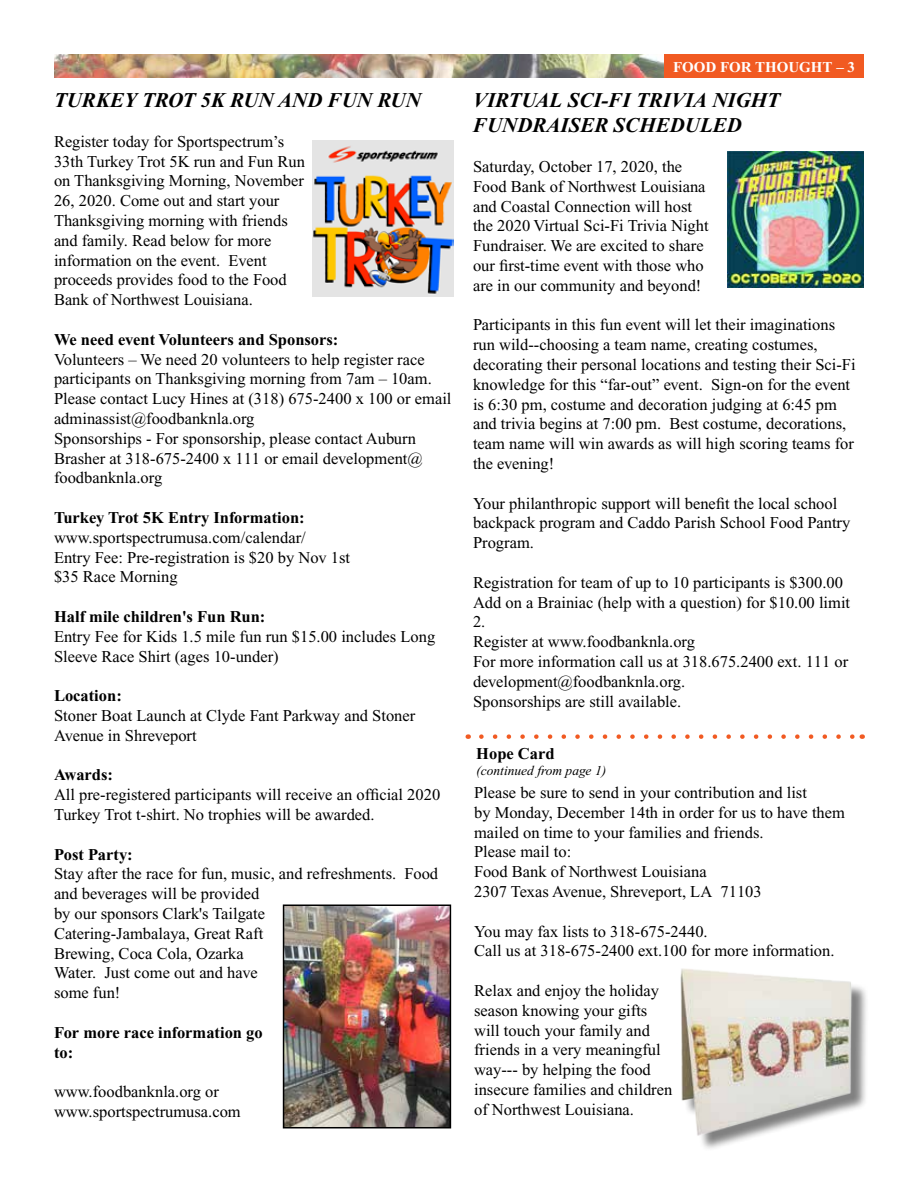
<style>
.page{position:relative;width:918px;height:1188px;background:#fff}
.page>*{position:absolute;margin:0;border:0;box-sizing:border-box;transform-origin:0 0}
.t1{font:italic 700 21px/25.2px "Times New Roman";color:#000}
.t2{font:16.5px/19.8px "Times New Roman";color:#000}
.t3{font:700 16.5px/19.8px "Times New Roman";color:#000}
.t4{font:700 15px "Times New Roman";color:#fff}
.t5{font:italic 13.5px "Times New Roman";color:#000}
</style>
<div class="page">
<img style="left:54px;top:54px;width:610px;height:24px">
<div style="left:664px;top:54px;width:200px;height:24px;background:#f15a22"></div>
<img style="left:727px;top:151px;width:137px;height:137px">
<img style="left:313px;top:140px;width:141px;height:157px">
<img style="left:286px;top:907px;width:162px;height:218px">
<div style="left:283px;top:904px;width:168px;height:224px;border:2px solid #000"></div>
<svg style="left:481px;top:734px;width:374px;height:5px"></svg>
<div style="left:683px;top:971px;width:185px;height:181px;background:#000;opacity:.5"></div>
<img style="left:680px;top:968px;width:184px;height:169px">
<p class="t1" style="left:54px;top:88px;width:368px">TURKEY TROT 5K RUN AND FUN RUN</p>
<p class="t2" style="left:54px;top:131px;width:253px">Register today for Sportspectrum’s 33th Turkey Trot 5K run and Fun Run on Thanksgiving Morning, November 26, 2020. Come out and start your Thanksgiving morning with friends and family. Read below for more information on the event. Event proceeds provides food to the Food Bank of Northwest Louisiana.</p>
<p class="t3" style="left:54px;top:329px;width:286px">We need event Volunteers and Sponsors:</p>
<p class="t2" style="left:54px;top:349px;width:399px">Volunteers – We need 20 volunteers to help register race participants on Thanksgiving morning from 7am – 10am.<br>Please contact Lucy Hines at (318) 675-2400 x 100 or email adminassist@foodbanknla.org<br>Sponsorships - For sponsorship, please contact Auburn Brasher at 318-675-2400 x 111 or email development@ foodbanknla.org</p>
<p class="t3" style="left:54px;top:508px;width:252px">Turkey Trot 5K Entry Information:</p>
<p class="t2" style="left:54px;top:527px;width:298px">www.sportspectrumusa.com/calendar/<br>Entry Fee: Pre-registration is $20 by Nov 1st $35 Race Morning</p>
<p class="t3" style="left:54px;top:607px;width:213px">Half mile children's Fun Run:</p>
<p class="t2" style="left:54px;top:626px;width:383px">Entry Fee for Kids 1.5 mile fun run $15.00 includes Long<br>Sleeve Race Shirt (ages 10-under)</p>
<p class="t3" style="left:54px;top:686px;width:69px">Location:</p>
<p class="t2" style="left:54px;top:706px;width:363px">Stoner Boat Launch at Clyde Fant Parkway and Stoner<br>Avenue in Shreveport</p>
<p class="t3" style="left:54px;top:765px;width:61px">Awards:</p>
<p class="t2" style="left:54px;top:785px;width:388px">All pre-registered participants will receive an official 2020<br>Turkey Trot t-shirt. No trophies will be awarded.</p>
<p class="t3" style="left:54px;top:844px;width:80px">Post Party:</p>
<p class="t2" style="left:54px;top:864px;width:386px">Stay after the race for fun, music, and refreshments. Food and beverages will be provided<br>by our sponsors Clark's Tailgate<br>Catering-Jambalaya, Great Raft<br>Brewing, Coca Cola, Ozarka<br>Water. Just come out and have<br>some fun!</p>
<p class="t3" style="left:54px;top:1022px;width:210px">For more race information go to:</p>
<p class="t2" style="left:54px;top:1082px;width:188px">www.foodbanknla.org or www.sportspectrumusa.com</p>
<p class="t4" style="left:673px;top:58px;width:184px">FOOD FOR THOUGHT – 3</p>
<p class="t1" style="left:473px;top:88px;width:309px">VIRTUAL SCI-FI TRIVIA NIGHT<br>FUNDRAISER SCHEDULED</p>
<p class="t2" style="left:473px;top:157px;width:237px">Saturday, October 17, 2020, the Food Bank of Northwest Louisiana and Coastal Connection will host the 2020 Virtual Sci-Fi Trivia Night Fundraiser. We are excited to share our first-time event with those who are in our community and beyond!</p>
<p class="t2" style="left:473px;top:315px;width:384px">Participants in this fun event will let their imaginations run wild--choosing a team name, creating costumes, decorating their personal locations and testing their Sci-Fi knowledge for this “far-out” event. Sign-on for the event is 6:30 pm, costume and decoration judging at 6:45 pm and trivia begins at 7:00 pm. Best costume, decorations, team name will win awards as will high scoring teams for the evening!</p>
<p class="t2" style="left:473px;top:493px;width:379px">Your philanthropic support will benefit the local school backpack program and Caddo Parish School Food Pantry<br>Program.</p>
<p class="t2" style="left:473px;top:572px;width:379px">Registration for team of up to 10 participants is $300.00<br>Add on a Brainiac (help with a question) for $10.00 limit 2.<br>Register at www.foodbanknla.org<br>For more information call us at 318.675.2400 ext. 111 or development@foodbanknla.org.<br>Sponsorships are still available.</p>
<p class="t3" style="left:476px;top:744px;width:80px">Hope Card</p>
<p class="t5" style="left:476px;top:764px;width:131px">(continued from page 1)</p>
<p class="t2" style="left:474px;top:783px;width:372px">Please be sure to send in your contribution and list<br>by Monday, December 14th in order for us to have them mailed on time to your families and friends.<br>Please mail to:<br>Food Bank of Northwest Louisiana<br>2307 Texas Avenue, Shreveport, LA 71103</p>
<p class="t2" style="left:474px;top:921px;width:362px">You may fax lists to 318-675-2440.<br>Call us at 318-675-2400 ext.100 for more information.</p>
<p class="t2" style="left:474px;top:981px;width:200px">Relax and enjoy the holiday season knowing your gifts will touch your family and friends in a very meaningful way--- by helping the food insecure families and children of Northwest Louisiana.</p>
</div>
